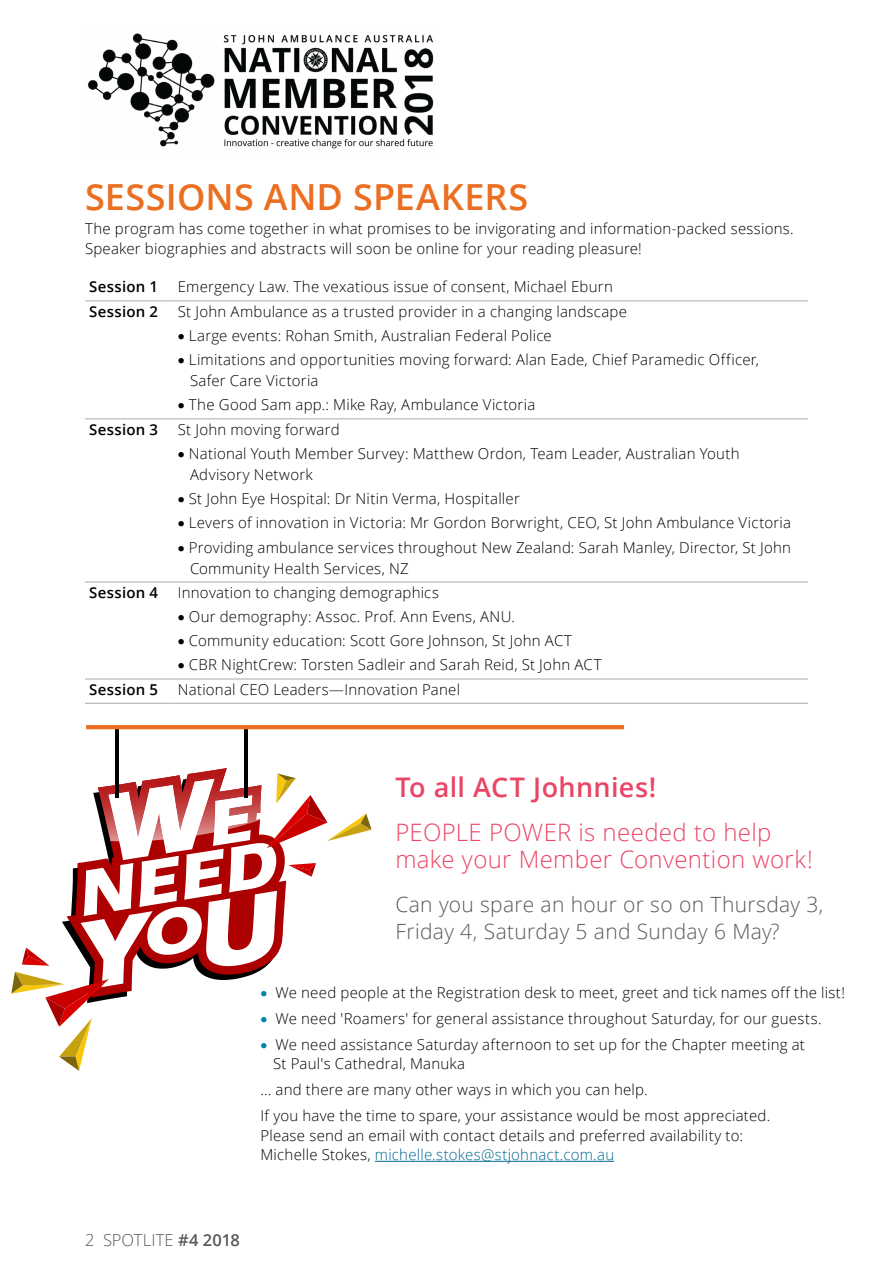
<style>
.page{position:relative;width:893px;height:1263px;background:#fff}
.page>*{position:absolute;margin:0;border:0;box-sizing:border-box;transform-origin:0 0}
.body_text{font:600 36px "Open Sans";letter-spacing:.01em;color:#eb6f20}
.head_3{font:600 27px "Open Sans";letter-spacing:.015em;color:#ea4565}
.head_3-2{font:300 24px/27px "Open Sans";letter-spacing:.015em;color:#ea4565}
.head_3-3{font:300 21px/27px "Open Sans";letter-spacing:.015em;color:#58595b}
.t1{font:300 16.5px "Open Sans";letter-spacing:.005em;color:#58595b}
.body_text-2{font:300 15px/19.5px "Open Sans";letter-spacing:.015em;color:#000}
.body_text-3{font:600 15px "Open Sans";letter-spacing:.02em;color:#000}
.s1{color:#0084aa}
.s2{color:#006991}
.s3{font-weight:600}
</style>
<div class="page">
<img style="left:195px;top:768px;width:50px;height:5px">
<hr style="left:245px;top:729px;width:3px;height:68px;background:#000">
<hr style="left:115px;top:729px;width:4px;height:68px;background:#000">
<svg style="left:11px;top:773px;width:361px;height:298px"></svg>
<hr style="left:86px;top:725px;width:538px;height:4px;background:#eb6f20">
<hr style="left:85px;top:301px;width:89px;height:1px;background:#a7a9ac">
<hr style="left:174px;top:301px;width:634px;height:1px;background:#a7a9ac">
<hr style="left:85px;top:419px;width:89px;height:1px;background:#a7a9ac">
<hr style="left:174px;top:419px;width:634px;height:1px;background:#a7a9ac">
<hr style="left:85px;top:582px;width:89px;height:1px;background:#a7a9ac">
<hr style="left:174px;top:582px;width:634px;height:1px;background:#a7a9ac">
<hr style="left:85px;top:679px;width:89px;height:1px;background:#a7a9ac">
<hr style="left:174px;top:679px;width:634px;height:1px;background:#a7a9ac">
<hr style="left:85px;top:703px;width:89px;height:1px;background:#a7a9ac">
<hr style="left:174px;top:703px;width:634px;height:1px;background:#a7a9ac">
<hr style="left:375px;top:1161px;width:239px;height:1px;background:#006991">
<img style="left:87px;top:33px;width:347px;height:116px">
<p class="body_text" style="left:85px;top:173px;width:445px">SESSIONS AND SPEAKERS</p>
<p class="body_text-2" style="left:85px;top:219px;width:710px">The program has come together in what promises to be invigorating and information-packed sessions.<br>Speaker biographies and abstracts will soon be online for your reading pleasure!</p>
<p class="body_text-3" style="left:89px;top:277px;width:70px">Session 1</p>
<p class="body_text-2" style="left:178px;top:277px;width:436px">Emergency Law. The vexatious issue of consent, Michael Eburn</p>
<p class="body_text-3" style="left:89px;top:301px;width:70px">Session 2</p>
<p class="body_text-2" style="left:178px;top:301px;width:451px">St John Ambulance as a trusted provider in a changing landscape</p>
<p class="body_text-2" style="left:178px;top:325px;width:375px">• Large events: Rohan Smith, Australian Federal Police</p>
<p class="body_text-2" style="left:190px;top:349px;width:570px;line-height:21px;text-indent:-12px">• Limitations and opportunities moving forward: Alan Eade, Chief Paramedic Officer,<br>Safer Care Victoria</p>
<p class="body_text-2" style="left:178px;top:395px;width:359px">• The Good Sam app.: Mike Ray, Ambulance Victoria</p>
<p class="body_text-3" style="left:89px;top:419px;width:70px">Session 3</p>
<p class="body_text-2" style="left:178px;top:419px;width:163px">St John moving forward</p>
<p class="body_text-2" style="left:190px;top:442px;width:551px;line-height:21px;text-indent:-12px">• National Youth Member Survey: Matthew Ordon, Team Leader, Australian Youth<br>Advisory Network</p>
<p class="body_text-2" style="left:178px;top:488px;width:344px">• St John Eye Hospital: Dr Nitin Verma, Hospitaller</p>
<p class="body_text-2" style="left:178px;top:513px;width:615px">• Levers of innovation in Victoria: Mr Gordon Borwright, CEO, St John Ambulance Victoria</p>
<p class="body_text-2" style="left:190px;top:536px;width:602px;line-height:21px;text-indent:-12px">• Providing ambulance services throughout New Zealand: Sarah Manley, Director, St John<br>Community Health Services, NZ</p>
<p class="body_text-3" style="left:89px;top:582px;width:70px">Session 4</p>
<p class="body_text-2" style="left:178px;top:582px;width:263px">Innovation to changing demographics</p>
<p class="body_text-2" style="left:178px;top:606px;width:339px">• Our demography: Assoc. Prof. Ann Evens, ANU.</p>
<p class="body_text-2" style="left:178px;top:631px;width:396px">• Community education: Scott Gore Johnson, St John ACT</p>
<p class="body_text-2" style="left:178px;top:655px;width:425px">• CBR NightCrew: Torsten Sadleir and Sarah Reid, St John ACT</p>
<p class="body_text-3" style="left:89px;top:679px;width:70px">Session 5</p>
<p class="body_text-2" style="left:178px;top:679px;width:284px">National CEO Leaders—Innovation Panel</p>
<p class="head_3" style="left:395px;top:768px;width:262px">To all ACT Johnnies!</p>
<p class="head_3-2" style="left:395px;top:818px;width:419px">PEOPLE POWER is needed to help make your Member Convention work!</p>
<p class="head_3-3" style="left:395px;top:890px;width:429px">Can you spare an hour or so on Thursday 3,<br>Friday 4, Saturday 5 and Sunday 6 May?</p>
<p class="body_text-2" style="left:260px;top:982px;width:586px"><span class="s1">•</span> We need people at the Registration desk to meet, greet and tick names off the list!</p>
<p class="body_text-2" style="left:260px;top:1008px;width:563px"><span class="s1">•</span> We need 'Roamers' for general assistance throughout Saturday, for our guests.</p>
<p class="body_text-2" style="left:273px;top:1034px;width:533px;text-indent:-13px"><span class="s1">•</span> We need assistance Saturday afternoon to set up for the Chapter meeting at<br>St Paul's Cathedral, Manuka</p>
<p class="body_text-2" style="left:260px;top:1080px;width:389px">... and there are many other ways in which you can help.</p>
<p class="body_text-2" style="left:260px;top:1105px;width:511px">If you have the time to spare, your assistance would be most appreciated.<br>Please send an email with contact details and preferred availability to:<br>Michelle Stokes, <span class="s2">michelle.stokes@stjohnact.com.au</span></p>
<p class="t1" style="left:85px;top:1229px;width:156px">2 SPOTLITE <span class="s3">#4 2018</span></p>
</div>
